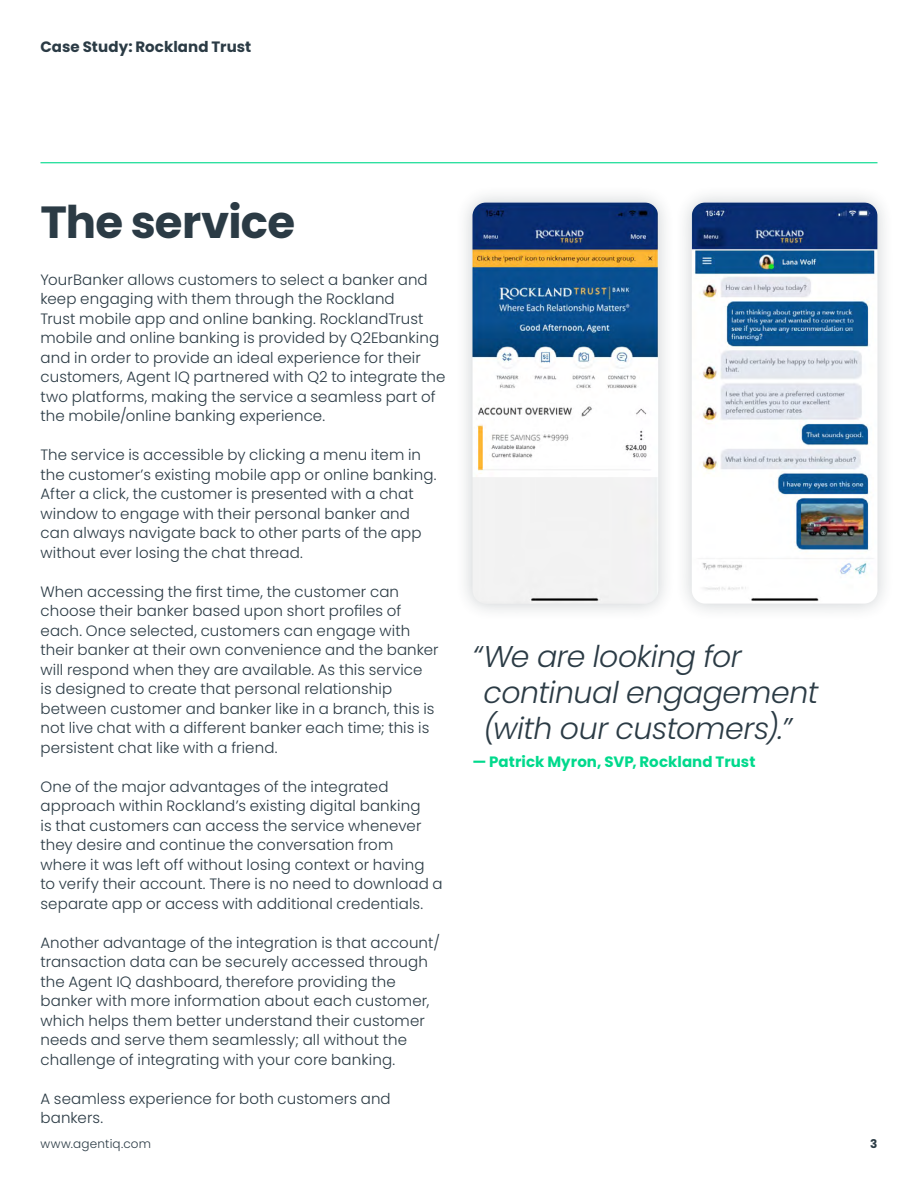
<style>
.page{position:relative;width:918px;height:1188px;background:#fff}
.page>*{position:absolute;margin:0;border:0;box-sizing:border-box;transform-origin:0 0}
.t1{font:700 45px "Poppins";letter-spacing:-.015em;color:#2b3b45}
.t2{font:italic 300 30px/36px "Poppins";letter-spacing:-.015em;color:#2b3b45}
.t3{font:300 15px/19.5px "Poppins";letter-spacing:.01em;color:#2b3b45}
.t4{font:700 15px "Poppins";letter-spacing:.005em;color:#00d98c}
.t5{font:700 15px "Poppins";letter-spacing:.005em;color:#2b3b45}
.t6{font:300 12px "Poppins";letter-spacing:.02em;color:#2b3b45}
.t7{font:700 12px "Poppins";color:#2b3b45}
</style>
<div class="page">
<hr style="left:40px;top:162px;width:838px;height:1px;background:#00d98c">
<div style="left:455px;top:184px;width:221px;height:437px;background:#2b3b45;opacity:.24"></div>
<img style="left:472px;top:202px;width:186px;height:402px">
<div style="left:674px;top:184px;width:221px;height:437px;background:#2b3b45;opacity:.24"></div>
<img style="left:692px;top:202px;width:186px;height:402px">
<p class="t5" style="left:40px;top:39px;width:212px">Case Study: Rockland Trust</p>
<h1 class="t1" style="left:40px;top:196px;width:256px">The service</h1>
<p class="t3" style="left:40px;top:270px;width:407px">YourBanker allows customers to select a banker and keep engaging with them through the Rockland<br>Trust mobile app and online banking. RocklandTrust mobile and online banking is provided by Q2Ebanking and in order to provide an ideal experience for their customers, Agent IQ partnered with Q2 to integrate the two platforms, making the service a seamless part of the mobile/online banking experience.</p>
<p class="t3" style="left:40px;top:446px;width:398px">The service is accessible by clicking a menu item in the customer’s existing mobile app or online banking.<br>After a click, the customer is presented with a chat window to engage with their personal banker and can always navigate back to other parts of the app without ever losing the chat thread.</p>
<p class="t3" style="left:40px;top:582px;width:400px">When accessing the first time, the customer can choose their banker based upon short profiles of each. Once selected, customers can engage with their banker at their own convenience and the banker will respond when they are available. As this service<br>is designed to create that personal relationship between customer and banker like in a branch, this is not live chat with a different banker each time; this is persistent chat like with a friend.</p>
<p class="t3" style="left:40px;top:777px;width:404px">One of the major advantages of the integrated approach within Rockland’s existing digital banking<br>is that customers can access the service whenever they desire and continue the conversation from where it was left off without losing context or having to verify their account. There is no need to download a separate app or access with additional credentials.</p>
<p class="t3" style="left:40px;top:933px;width:401px">Another advantage of the integration is that account/ transaction data can be securely accessed through the Agent IQ dashboard, therefore providing the banker with more information about each customer, which helps them better understand their customer needs and serve them seamlessly; all without the challenge of integrating with your core banking.</p>
<p class="t3" style="left:40px;top:1089px;width:352px">A seamless experience for both customers and bankers.</p>
<h2 class="t2" style="left:483px;top:639px;width:336px;text-indent:-11px">“We are looking for continual engagement (with our customers).”</h2>
<p class="t4" style="left:472px;top:753px;width:284px">— Patrick Myron, SVP, Rockland Trust</p>
<p class="t6" style="left:40px;top:1136px;width:112px">www.agentiq.com</p>
<p class="t7" style="left:870px;top:1136px;width:9px">3</p>
</div>
